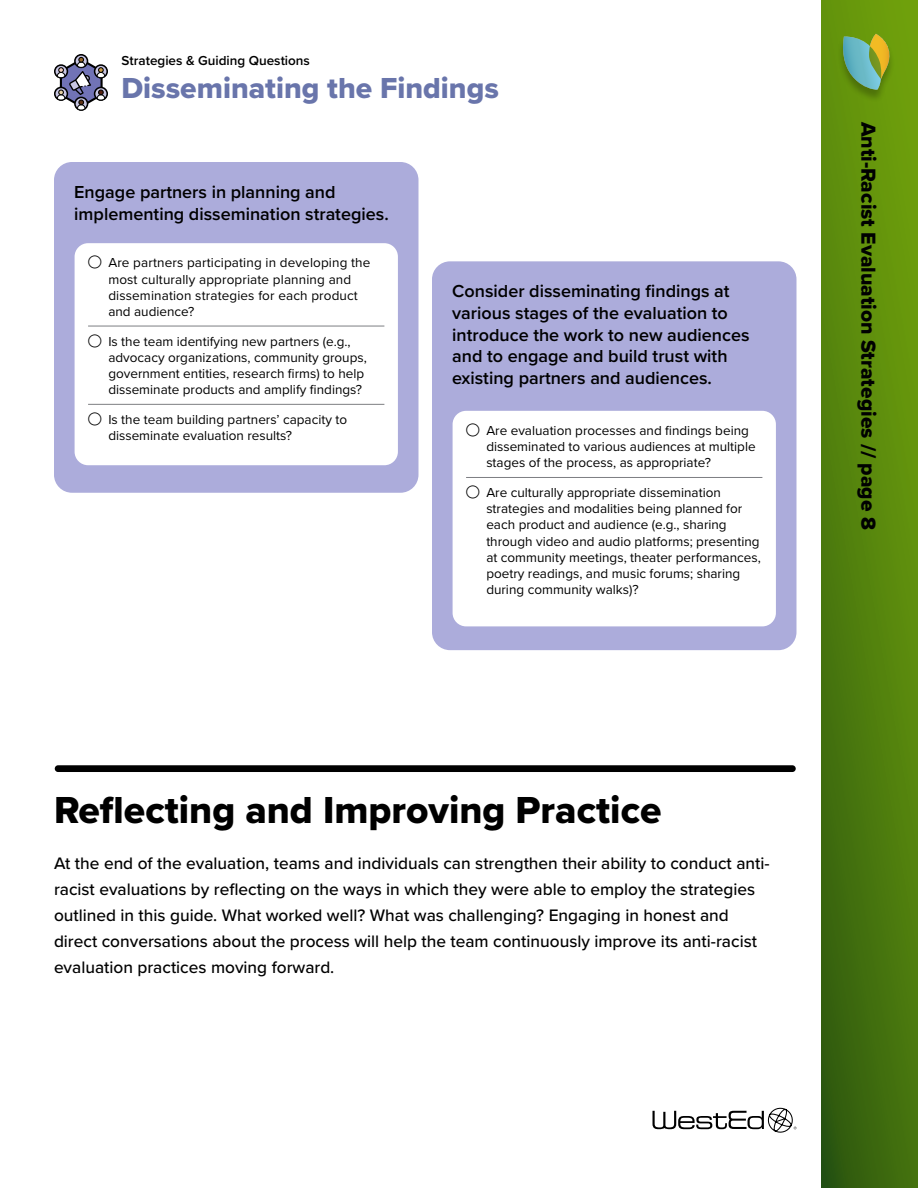
<style>
.page{position:relative;width:918px;height:1188px;background:#fff}
.page>*{position:absolute;margin:0;border:0;box-sizing:border-box;transform-origin:0 0}
.H2_alt{font:39px "Proxima Nova Extrabld";color:#000}
.t1{font:30px "Proxima Nova Extrabld";color:#6975ab}
.t2{font:21px "Proxima Nova Extrabld";color:#000101}
.t3{font:600 18px/21.6px "Proxima Nova";color:#000}
.Intro{font:500 17.25px/25.8px "Proxima Nova";color:#000}
.t4{font:13.5px/16.2px "Proxima Nova";color:#000}
.t5{font:600 13.5px "Proxima Nova";color:#000}
</style>
<div class="page">
<svg style="left:652px;top:1108px;width:144px;height:25px"></svg>
<svg style="left:822px;top:0;width:96px;height:1188px;background:#51800d"></svg>
<div style="left:837px;top:35px;width:59px;height:68px;background:#000;opacity:.25"></div>
<svg style="left:841px;top:34px;width:50px;height:56px;background:#7aa663"></svg>
<div style="left:74px;top:54px;width:14px;height:14px;border:2px solid #000;border-radius:50%"></div>
<div style="left:94px;top:64px;width:14px;height:14px;border:2px solid #000;border-radius:50%"></div>
<div style="left:94px;top:87px;width:14px;height:14px;border:2px solid #000;border-radius:50%"></div>
<div style="left:54px;top:64px;width:14px;height:14px;border:2px solid #000;border-radius:50%"></div>
<div style="left:54px;top:87px;width:14px;height:14px;border:2px solid #000;border-radius:50%"></div>
<svg style="left:57px;top:57px;width:48px;height:54px"></svg>
<div style="left:54px;top:162px;width:364px;height:331px;background:#acacdb;border-radius:18px"></div>
<div style="left:75px;top:243px;width:323px;height:222px;background:#fff;border-radius:14px"></div>
<hr style="left:88px;top:326px;width:296px;height:1px;background:#7d7e82">
<hr style="left:88px;top:404px;width:296px;height:1px;background:#7d7e82">
<div style="left:432px;top:261px;width:364px;height:389px;background:#acacdb;border-radius:18px"></div>
<div style="left:453px;top:411px;width:323px;height:215px;background:#fff;border-radius:14px"></div>
<hr style="left:466px;top:477px;width:296px;height:1px;background:#7d7e82">
<div style="left:55px;top:765px;width:741px;height:7px;background:#000;border-radius:3px"></div>
<p class="t5" style="left:122px;top:50px;width:190px">Strategies &amp; Guiding Questions</p>
<h2 class="t1" style="left:122px;top:66px;width:379px">Disseminating the Findings</h2>
<h3 class="t3" style="left:74px;top:181px;width:316px">Engage partners in planning and implementing dissemination strategies.</h3>
<p class="t4" style="left:108px;top:254px;width:264px;text-indent:-20px">• Are partners participating in developing the most culturally appropriate planning and dissemination strategies for each product and audience?</p>
<p class="t4" style="left:108px;top:332px;width:260px;text-indent:-20px">• Is the team identifying new partners (e.g., advocacy organizations, community groups, government entities, research firms) to help disseminate products and amplify findings?</p>
<p class="t4" style="left:108px;top:411px;width:240px;text-indent:-20px">• Is the team building partners’ capacity to disseminate evaluation results?</p>
<h3 class="t3" style="left:452px;top:280px;width:299px">Consider disseminating findings at various stages of the evaluation to introduce the work to new audiences and to engage and build trust with existing partners and audiences.</h3>
<p class="t4" style="left:486px;top:422px;width:271px;text-indent:-20px">• Are evaluation processes and findings being disseminated to various audiences at multiple stages of the process, as appropriate?</p>
<p class="t4" style="left:486px;top:484px;width:276px;text-indent:-20px">• Are culturally appropriate dissemination strategies and modalities being planned for each product and audience (e.g., sharing through video and audio platforms; presenting at community meetings, theater performances, poetry readings, and music forums; sharing during community walks)?</p>
<h2 class="H2_alt" style="left:54px;top:781px;width:609px">Reflecting and Improving Practice</h2>
<p class="Intro" style="left:54px;top:850px;width:717px">At the end of the evaluation, teams and individuals can strengthen their ability to conduct anti&shy;racist evaluations by reflecting on the ways in which they were able to employ the strategies outlined in this guide. What worked well? What was challenging? Engaging in honest and direct conversations about the process will help the team continuously improve its anti-racist evaluation practices moving forward.</p>
<h3 class="t2" style="left:884px;top:122px;width:410px;rotate:90deg">Anti-Racist Evaluation Strategies // page 8</h3>
</div>
